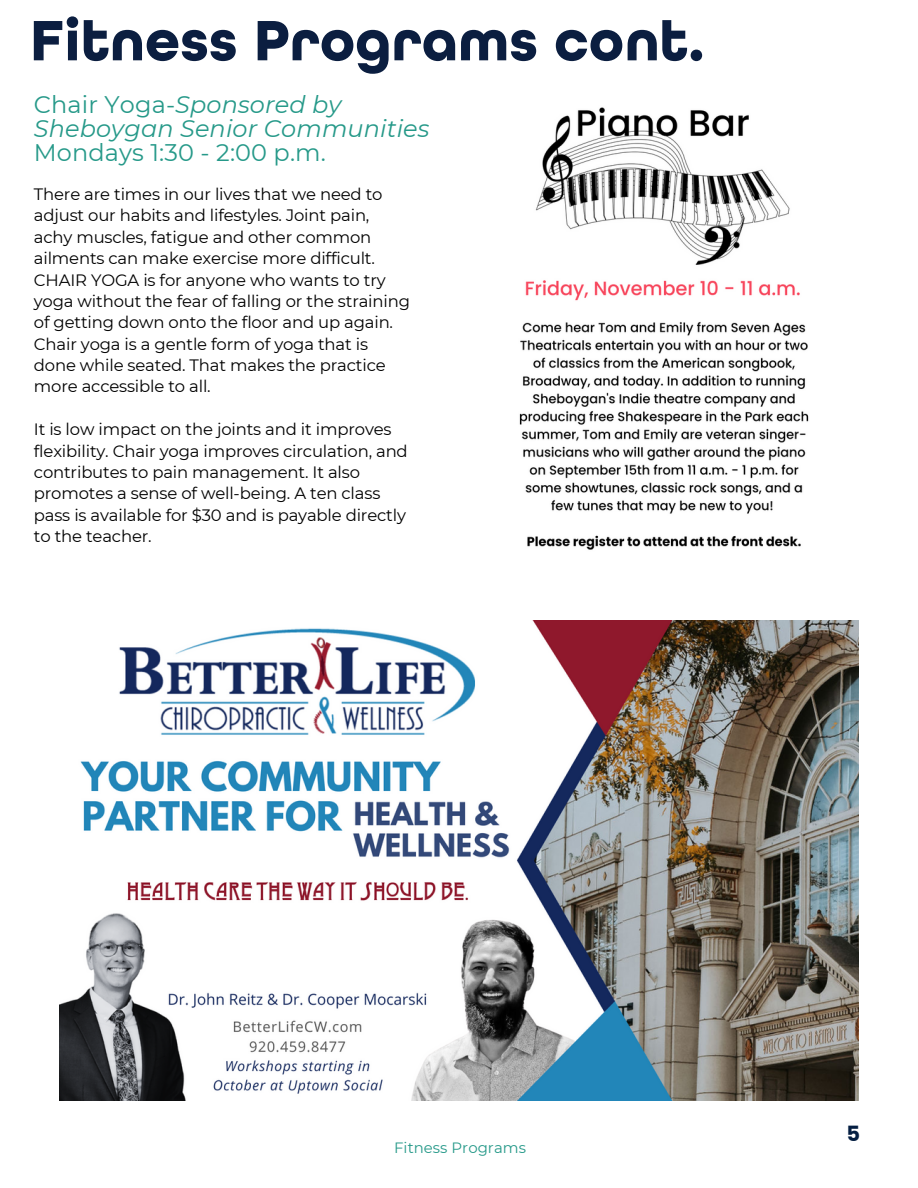
<style>
.page{position:relative;width:918px;height:1188px;background:#fff}
.page>*{position:absolute;margin:0;border:0;box-sizing:border-box;transform-origin:0 0}
.t1{font:italic 24px/23.7px "Montserrat";letter-spacing:.005em;color:#269989}
.t2{font:24px "Montserrat";letter-spacing:.005em;color:#269989}
.t3{font:700 21px "Poppins";color:#041e42}
.t4{font:16.5px/21.3px "Montserrat";letter-spacing:-.01em;color:#000}
.t5{font:14.85px "Montserrat";letter-spacing:.005em;color:#269989}
.s1{font-style:normal}
</style>
<div class="page">
<img style="left:59px;top:621px;width:799px;height:479px">
<svg style="left:34px;top:16px;width:668px;height:58px"></svg>
<img style="left:519px;top:107px;width:290px;height:443px">
<p class="t1" style="left:34px;top:93px;width:397px"><span class="s1">Chair Yoga-</span>Sponsored by<br>Sheboygan Senior Communities</p>
<p class="t2" style="left:34px;top:137px;width:293px">Mondays 1:30 - 2:00 p.m.</p>
<p class="t4" style="left:34px;top:183px;width:378px">There are times in our lives that we need to adjust our habits and lifestyles. Joint pain, achy muscles, fatigue and other common ailments can make exercise more difficult.<br>CHAIR YOGA is for anyone who wants to try yoga without the fear of falling or the straining of getting down onto the floor and up again.<br>Chair yoga is a gentle form of yoga that is done while seated. That makes the practice more accessible to all.</p>
<p class="t4" style="left:34px;top:419px;width:375px">It is low impact on the joints and it improves flexibility. Chair yoga improves circulation, and contributes to pain management. It also promotes a sense of well-being. A ten class pass is available for $30 and is payable directly to the teacher.</p>
<p class="t5" style="left:394px;top:1139px;width:133px">Fitness Programs</p>
<p class="t3" style="left:847px;top:1119px;width:15px">5</p>
</div>
